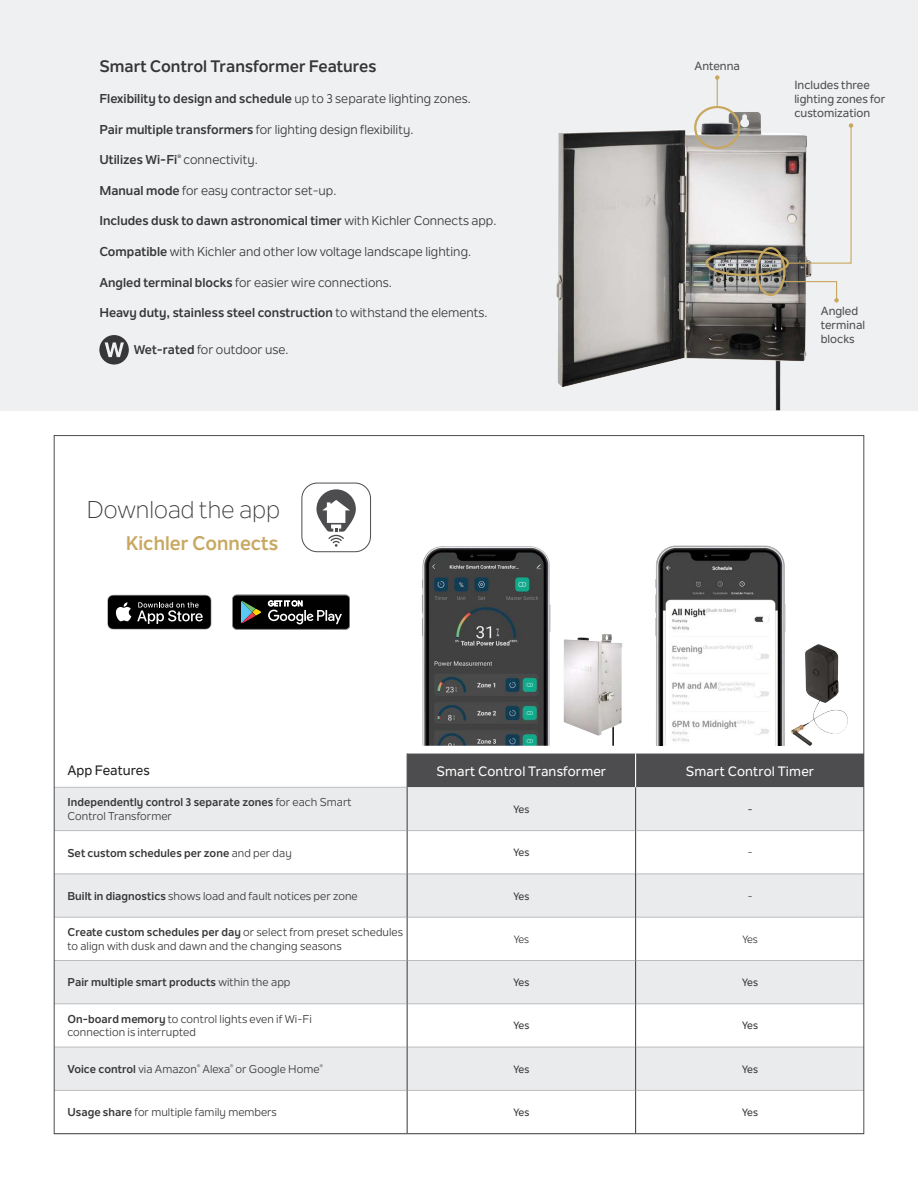
<style>
.page{position:relative;width:918px;height:1188px;background:#fff}
.page>*{position:absolute;margin:0;border:0;box-sizing:border-box;transform-origin:0 0}
.t1{font:24px "Nolan Next";color:#373739}
.t2{font:700 19.5px "Nolan Next";color:#c8a861}
.t3{font:700 16.5px "Nolan Next";color:#373739}
.t4{font:500 13.5px "Nolan Next";letter-spacing:.01em;color:#fff}
.t5{font:500 13.5px "Nolan Next";color:#221f1f}
.t6{font:12.75px "Nolan Next";color:#373739}
.t7{font:700 12.75px "Nolan Next";color:#373739}
.t8{font:500 11.7px/14px "Nolan Next";color:#4d4d4f}
.t9{font:11.25px/13.5px "Nolan Next";letter-spacing:.005em;color:#373739}
.t10{font:700 11.25px/13.5px "Nolan Next";letter-spacing:.005em;color:#373739}
.t11{font:500 10.5px "Nolan Next";letter-spacing:-.04em;color:#373739}
.t12{font:10.5px "Nolan Next";letter-spacing:-.065em;color:#373739}
.s1{font-weight:400}
.s2{font-weight:700}
</style>
<div class="page">
<div style="left:0;top:0;width:918px;height:410px;background:#eff0f1"></div>
<div style="left:408px;top:754px;width:454px;height:33px;background:#4d4d4f"></div>
<div style="left:56px;top:787px;width:806px;height:43px;background:#eaebed"></div>
<svg style="left:56px;top:831px;width:806px;height:301px"></svg>
<hr style="left:54px;top:874px;width:353px;height:1px;background:#bbbcbf">
<hr style="left:408px;top:874px;width:227px;height:1px;background:#bbbcbf">
<hr style="left:636px;top:874px;width:228px;height:1px;background:#bbbcbf">
<hr style="left:54px;top:917px;width:353px;height:1px;background:#bbbcbf">
<hr style="left:408px;top:917px;width:227px;height:1px;background:#bbbcbf">
<hr style="left:636px;top:917px;width:228px;height:1px;background:#bbbcbf">
<hr style="left:54px;top:960px;width:353px;height:1px;background:#bbbcbf">
<hr style="left:408px;top:960px;width:227px;height:1px;background:#bbbcbf">
<hr style="left:636px;top:960px;width:228px;height:1px;background:#bbbcbf">
<hr style="left:54px;top:1004px;width:353px;height:1px;background:#bbbcbf">
<hr style="left:408px;top:1004px;width:227px;height:1px;background:#bbbcbf">
<hr style="left:636px;top:1004px;width:228px;height:1px;background:#bbbcbf">
<hr style="left:54px;top:1047px;width:353px;height:1px;background:#bbbcbf">
<hr style="left:408px;top:1047px;width:227px;height:1px;background:#bbbcbf">
<hr style="left:636px;top:1047px;width:228px;height:1px;background:#bbbcbf">
<hr style="left:54px;top:1090px;width:353px;height:1px;background:#bbbcbf">
<hr style="left:408px;top:1090px;width:227px;height:1px;background:#bbbcbf">
<hr style="left:636px;top:1090px;width:228px;height:1px;background:#bbbcbf">
<hr style="left:54px;top:787px;width:353px;height:1px;background:#bbbcbf">
<hr style="left:54px;top:830px;width:353px;height:1px;background:#bbbcbf">
<hr style="left:408px;top:830px;width:227px;height:1px;background:#bbbcbf">
<hr style="left:636px;top:830px;width:228px;height:1px;background:#bbbcbf">
<hr style="left:407px;top:754px;width:1px;height:33px;background:#4d4d4f">
<hr style="left:635px;top:754px;width:1px;height:33px;background:#fff">
<hr style="left:407px;top:787px;width:1px;height:44px;background:#4d4d4f">
<hr style="left:635px;top:787px;width:1px;height:44px;background:#4d4d4f">
<hr style="left:407px;top:831px;width:1px;height:43px;background:#4d4d4f">
<hr style="left:635px;top:831px;width:1px;height:43px;background:#4d4d4f">
<hr style="left:407px;top:874px;width:1px;height:43px;background:#4d4d4f">
<hr style="left:635px;top:874px;width:1px;height:43px;background:#4d4d4f">
<hr style="left:407px;top:917px;width:1px;height:43px;background:#4d4d4f">
<hr style="left:635px;top:917px;width:1px;height:43px;background:#4d4d4f">
<hr style="left:407px;top:960px;width:1px;height:44px;background:#4d4d4f">
<hr style="left:635px;top:960px;width:1px;height:44px;background:#4d4d4f">
<hr style="left:407px;top:1004px;width:1px;height:43px;background:#4d4d4f">
<hr style="left:635px;top:1004px;width:1px;height:43px;background:#4d4d4f">
<hr style="left:407px;top:1047px;width:1px;height:43px;background:#4d4d4f">
<hr style="left:635px;top:1047px;width:1px;height:43px;background:#4d4d4f">
<hr style="left:407px;top:1090px;width:1px;height:44px;background:#4d4d4f">
<hr style="left:635px;top:1090px;width:1px;height:44px;background:#4d4d4f">
<svg style="left:232px;top:595px;width:118px;height:35px;background:#2a2a29"></svg>
<img style="left:241px;top:601px;width:15px;height:23px">
<svg style="left:107px;top:595px;width:105px;height:35px;background:#343535"></svg>
<div style="left:302px;top:483px;width:69px;height:69px;border:1px solid #4d4d4f;border-radius:15px"></div>
<svg style="left:316px;top:489px;width:40px;height:58px"></svg>
<img style="left:655px;top:545px;width:131px;height:201px">
<img style="left:791px;top:644px;width:57px;height:102px">
<img style="left:422px;top:546px;width:128px;height:200px">
<img style="left:564px;top:634px;width:58px;height:112px">
<svg style="left:99px;top:335px;width:30px;height:30px"></svg>
<img style="left:557px;top:112px;width:255px;height:298px">
<svg style="left:782px;top:280px;width:57px;height:23px"></svg>
<div style="left:756px;top:247px;width:29px;height:49px;border:2px solid #c8a861;border-radius:50%"></div>
<div style="left:705px;top:250px;width:84px;height:26px;border:2px solid #c8a861;border-radius:50%"></div>
<svg style="left:787px;top:123px;width:66px;height:141px"></svg>
<div style="left:694px;top:106px;width:46px;height:43px;border:2px solid #c8a861;border-radius:50%"></div>
<svg style="left:715px;top:75px;width:5px;height:31px"></svg>
<h3 class="t3" style="left:99px;top:57px;width:279px">Smart Control Transformer Features</h3>
<p class="t7" style="left:99px;top:92px;width:373px">Flexibility to design and schedule <span class="s1">up to 3 separate lighting zones.</span></p>
<p class="t6" style="left:99px;top:123px;width:316px"><span class="s2">Pair multiple transformers</span> for lighting design flexibility.</p>
<p class="t7" style="left:99px;top:153px;width:160px">Utilizes Wi-Fi<sup>®</sup> <span class="s1">connectivity.</span></p>
<p class="t6" style="left:99px;top:184px;width:239px"><span class="s2">Manual mode</span> for easy contractor set-up.</p>
<p class="t7" style="left:99px;top:214px;width:399px">Includes dusk to dawn astronomical timer <span class="s1">with Kichler Connects app .</span></p>
<p class="t6" style="left:99px;top:245px;width:373px"><span class="s2">Compatible</span> with Kichler and other low voltage landscape lighting .</p>
<p class="t6" style="left:99px;top:276px;width:294px"><span class="s2">Angled terminal blocks</span> for easier wire connections.</p>
<p class="t7" style="left:99px;top:306px;width:390px">Heavy duty, stainless steel construction <span class="s1">to withstand the elements.</span></p>
<p class="t6" style="left:134px;top:343px;width:156px"><span class="s2">Wet-rated</span> for outdoor use.</p>
<h1 class="t1" style="left:86px;top:500px;width:195px">Download the app</h1>
<h2 class="t2" style="left:126px;top:533px;width:154px">Kichler Connects</h2>
<p class="t8" style="left:694px;top:60px;width:47px">Antenna</p>
<p class="t8" style="left:794px;top:79px;width:93px">Includes three lighting zones for customization</p>
<p class="t8" style="left:821px;top:305px;width:46px">Angled terminal blocks</p>
<p class="t5" style="left:68px;top:765px;width:84px">App Features</p>
<p class="t4" style="left:436px;top:765px;width:171px">Smart Control Transformer</p>
<p class="t4" style="left:686px;top:765px;width:130px">Smart Control Timer</p>
<p class="t10" style="left:68px;top:796px;width:286px">Independently control 3 separate zones <span class="s1">for each Smart<br>Control Transformer</span></p>
<p class="t11" style="left:513px;top:805px;width:18px">Yes</p>
<p class="t11" style="left:748px;top:805px;width:6px">-</p>
<p class="t10" style="left:68px;top:846px;width:226px">Set custom schedules per zone <span class="s1">and per day</span></p>
<p class="t11" style="left:513px;top:848px;width:18px">Yes</p>
<p class="t12" style="left:748px;top:847px;width:6px">-</p>
<p class="t9" style="left:68px;top:890px;width:292px"><span class="s2">Built in diagnostics</span> shows load and fault notices per zone</p>
<p class="t11" style="left:513px;top:892px;width:18px">Yes</p>
<p class="t12" style="left:748px;top:890px;width:6px">-</p>
<p class="t9" style="left:68px;top:926px;width:337px"><span class="s2">Create custom schedules per day</span> or select from preset schedules to align with dusk and dawn and the changing seasons</p>
<p class="t12" style="left:514px;top:934px;width:17px">Yes</p>
<p class="t12" style="left:742px;top:934px;width:17px">Yes</p>
<p class="t10" style="left:68px;top:976px;width:224px">Pair multiple smart products <span class="s1">within the app</span></p>
<p class="t11" style="left:513px;top:978px;width:18px">Yes</p>
<p class="t11" style="left:742px;top:978px;width:18px">Yes</p>
<p class="t9" style="left:68px;top:1013px;width:246px"><span class="s2">On-board memory</span> to control lights even if Wi-Fi connection is interrupted</p>
<p class="t11" style="left:513px;top:1022px;width:18px">Yes</p>
<p class="t11" style="left:742px;top:1022px;width:18px">Yes</p>
<p class="t9" style="left:68px;top:1063px;width:257px"><span class="s2">Voice control</span> via Amazon<sup>®</sup> Alexa<sup>®</sup> or Google Home<sup>®</sup></p>
<p class="t11" style="left:513px;top:1065px;width:18px">Yes</p>
<p class="t11" style="left:742px;top:1065px;width:18px">Yes</p>
<p class="t9" style="left:68px;top:1106px;width:211px"><span class="s2">Usage share</span> for multiple family members</p>
<p class="t11" style="left:513px;top:1108px;width:18px">Yes</p>
<p class="t11" style="left:742px;top:1108px;width:18px">Yes</p>
</div>
